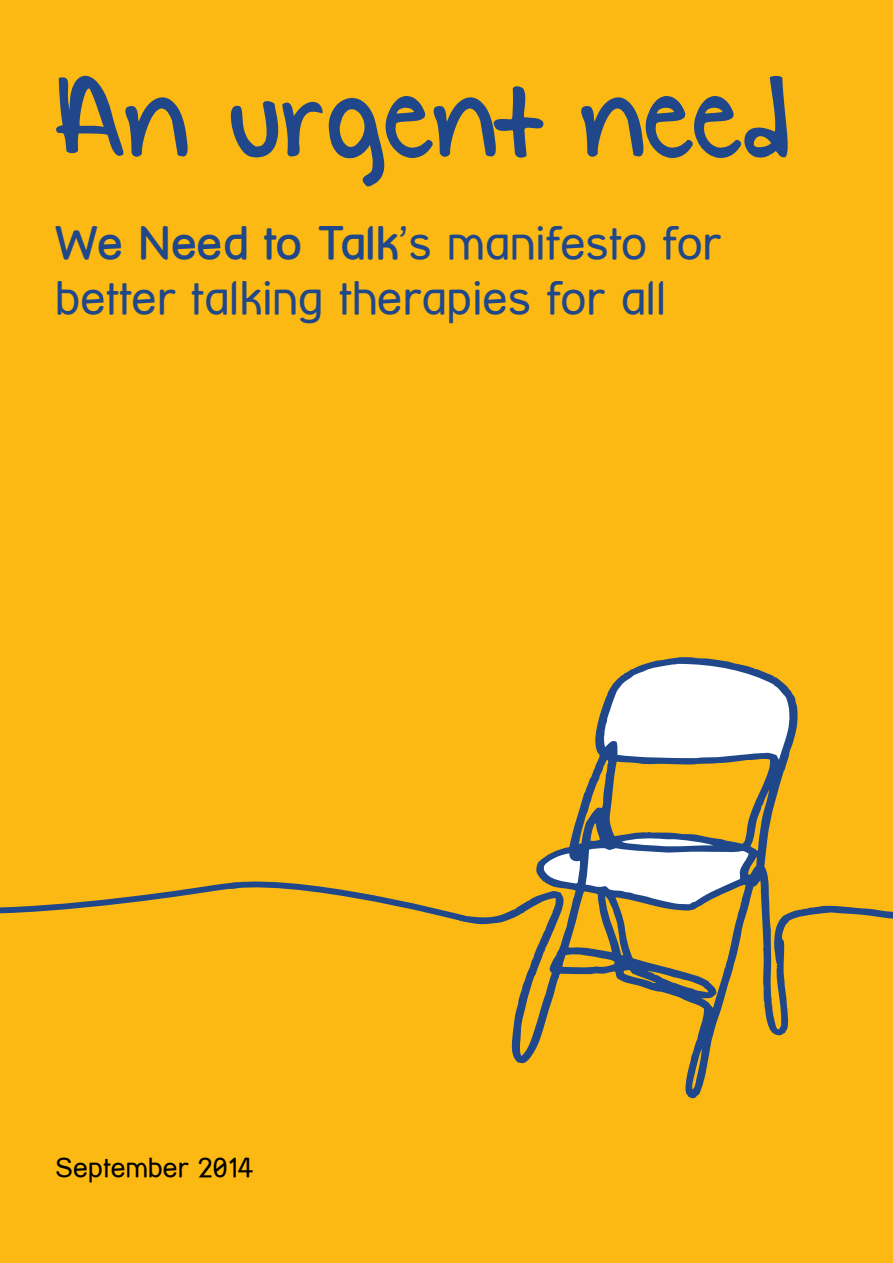
<style>
.page{position:relative;width:893px;height:1263px;background:#fdb913}
.page>*{position:absolute;margin:0;border:0;box-sizing:border-box;transform-origin:0 0}
.t1{font:129px "KG Small Town Southern Girl";color:#1f4789}
.t2{font:45.9px/55.5px "Street Corner";color:#1f4789}
.t3{font:27px "Street Corner";color:#000}
.s1{font-weight:700}
</style>
<div class="page">
<svg style="left:466px;top:657px;width:427px;height:441px"></svg>
<svg style="left:0;top:861px;width:467px;height:61px"></svg>
<h1 class="t1" style="left:52px;top:49px;width:742px">An urgent need</h1>
<p class="t2" style="left:55px;top:215px;width:668px"><span class="s1">We Need to Talk</span>’s manifesto for better talking therapies for all</p>
<p class="t3" style="left:55px;top:1152px;width:200px">September 2014</p>
</div>
